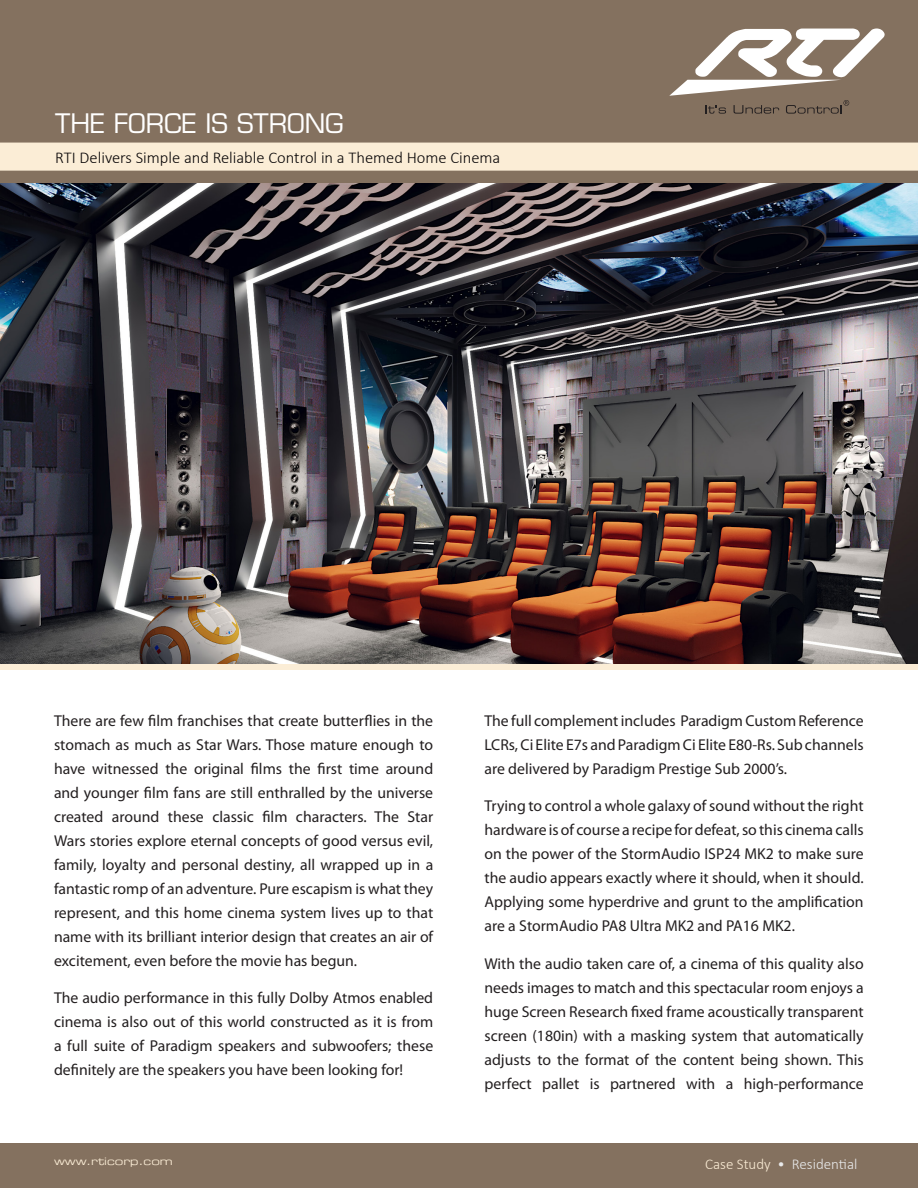
<style>
.page{position:relative;width:918px;height:1188px;background:#fff}
.page>*{position:absolute;margin:0;border:0;box-sizing:border-box;transform-origin:0 0}
.t1{font:26.25px "Eurostile";color:#fff}
.t2{font:300 16.5px "Calibri";color:#080506}
.t3{font:15.75px/24px "Myriad Pro";color:#231f20;text-align:justify}
.t4{font:300 15px "Calibri";color:#e9eaeb}
.t5{font:10.5px "Eurostile LT Extended Two";color:#fbedd6}
.s1{color:#fbedd6}
</style>
<div class="page">
<div style="left:0;top:1143px;width:918px;height:45px;background:#84715f"></div>
<div style="left:0;top:0;width:918px;height:184px;background:#84715f"></div>
<div style="left:0;top:143px;width:918px;height:28px;background:#fbedd6"></div>
<svg style="left:669px;top:28px;width:216px;height:86px"></svg>
<img style="left:0;top:184px;width:918px;height:479px">
<p class="t1" style="left:55px;top:107px;width:290px">THE FORCE IS STRONG</p>
<p class="t2" style="left:55px;top:147px;width:447px">RTI Delivers Simple and Reliable Control in a Themed Home Cinema</p>
<p class="t3" style="left:54px;top:709px;width:381px">There are few film franchises that create butterflies in the stomach as much as Star Wars. Those mature enough to have witnessed the original films the first time around and younger film fans are still enthralled by the universe created around these classic film characters. The Star Wars stories explore eternal concepts of good versus evil, family, loyalty and personal destiny, all wrapped up in a fantastic romp of an adventure. Pure escapism is what they represent, and this home cinema system lives up to that name with its brilliant interior design that creates an air of excitement, even before the movie has begun.</p>
<p class="t3" style="left:54px;top:986px;width:381px">The audio performance in this fully Dolby Atmos enabled cinema is also out of this world constructed as it is from a full suite of Paradigm speakers and subwoofers; these definitely are the speakers you have been looking for!</p>
<p class="t3" style="left:484px;top:709px;width:381px">The full complement includes Paradigm Custom Reference LCRs, Ci Elite E7s and Paradigm Ci Elite E80-Rs. Sub channels are delivered by Paradigm Prestige Sub 2000’s.</p>
<p class="t3" style="left:484px;top:794px;width:381px">Trying to control a whole galaxy of sound without the right hardware is of course a recipe for defeat, so this cinema calls on the power of the StormAudio ISP24 MK2 to make sure the audio appears exactly where it should, when it should.<br>Applying some hyperdrive and grunt to the amplification are a StormAudio PA8 Ultra MK2 and PA16 MK2.</p>
<p class="t3" style="left:484px;top:952px;width:381px">With the audio taken care of, a cinema of this quality also needs images to match and this spectacular room enjoys a huge Screen Research fixed frame acoustically transparent screen (180in) with a masking system that automatically adjusts to the format of the content being shown. This perfect pallet is partnered with a high-performance</p>
<p class="t5" style="left:54px;top:1154px;width:120px">www.rticorp.com</p>
<p class="t4" style="left:705px;top:1154px;width:154px"><span class="s1">Case Study</span> • Residential</p>
</div>
